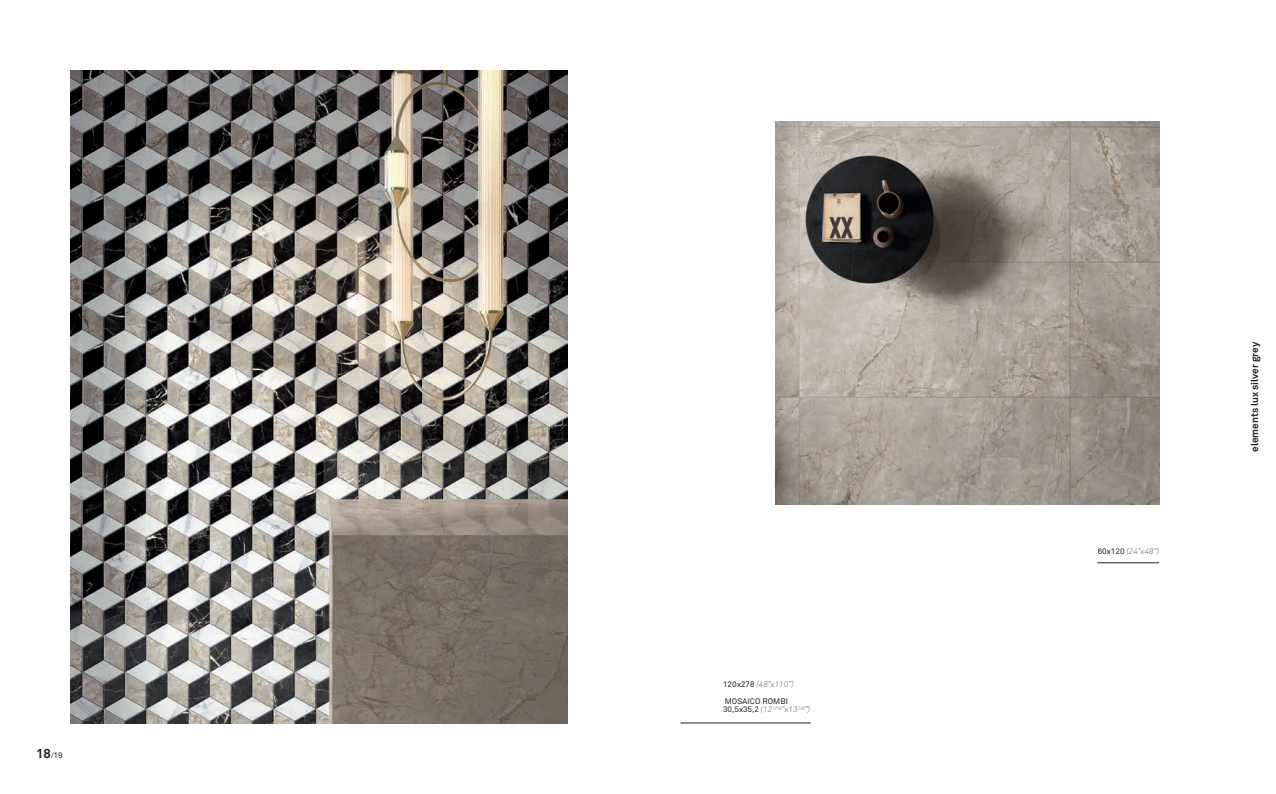
<style>
.page{position:relative;width:1276px;height:794px;background:#fff}
.page>*{position:absolute;margin:0;border:0;box-sizing:border-box;transform-origin:0 0}
.t1{font:700 10px "Akkurat Std";color:#231f20}
.t2{font:8px/17px "Akkurat Std";letter-spacing:.01em;color:#231f20}
.t3{font:italic 300 8px "Akkurat Std";color:#575857}
.s1{font-weight:700;font-size:13px}
.s2{font-weight:300;font-style:italic;color:#575857}
.s3{font-weight:300;font-style:italic;color:#505150}
.s4{font-weight:400;font-style:normal;color:#231f20}
</style>
<div class="page">
<img style="left:71px;top:71px;width:496px;height:652px">
<img style="left:775px;top:121px;width:384px;height:384px">
<hr style="left:1097px;top:562px;width:62px;height:1px;background:#231f20">
<hr style="left:680px;top:723px;width:130px;height:1px;background:#231f20">
<p class="t2" style="left:36px;top:746px;width:28px"><span class="s1">18</span>/19</p>
<p class="t2" style="left:723px;top:676px;width:72px">120x278 <span class="s2">(48”x110”)<br></span>MOSAICO ROMBI</p>
<p class="t2" style="left:723px;top:701px;width:88px">30,5x35,2 <span class="s3">(12</span><sup>1/16</sup><span class="s3">”x13</span><sup>7/8</sup><span class="s3">”)</span></p>
<p class="t3" style="left:1097px;top:546px;width:63px"><span class="s4">60x120</span> (24”x48”)</p>
<p class="t1" style="left:1248px;top:452px;width:111px;rotate:-90deg">elements lux silver grey</p>
</div>
